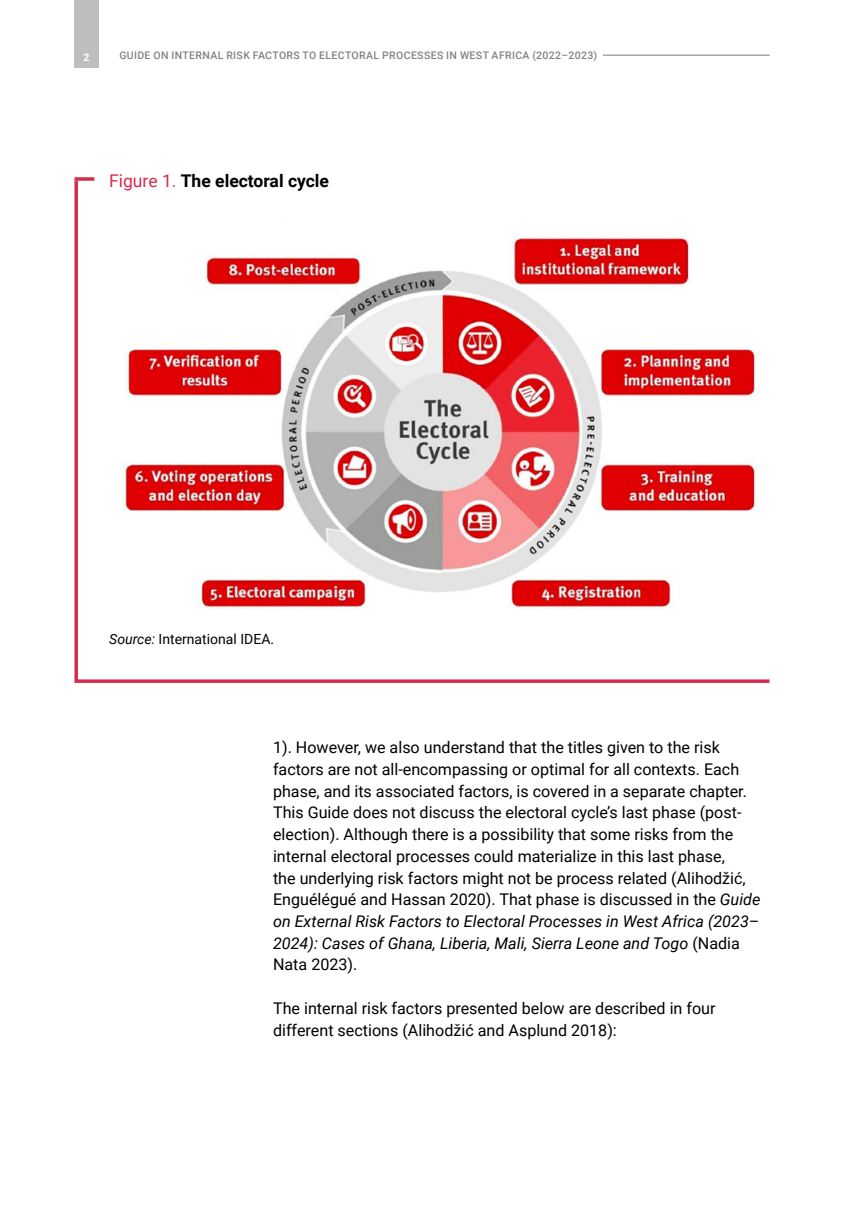
<style>
.page{position:relative;width:844px;height:1211px;background:#fff}
.page>*{position:absolute;margin:0;border:0;box-sizing:border-box;transform-origin:0 0}
.t1{font:700 17.5px "Roboto";color:#000}
.t2{font:16.1px/21.7px "Roboto";color:#000}
.t3{font:14px "Roboto";color:#000}
.t4{font:500 10.5px "Roboto";letter-spacing:.035em;color:#808285}
.t5{font:700 10.5px "Roboto";color:#fff}
.s1{font-weight:400;color:#d42c4e}
.s2{font-style:italic}
</style>
<div class="page">
<svg style="left:74px;top:177px;width:696px;height:506px"></svg>
<svg style="left:74px;top:177px;width:20px;height:4px"></svg>
<hr style="left:113px;top:55px;width:656px;height:1px;background:#808285">
<div style="left:74px;top:0;width:25px;height:68px;background:#bcbec0"></div>
<div style="left:109px;top:50px;width:493px;height:9px;background:#fff"></div>
<p class="t5" style="left:83px;top:49px;width:8px">2</p>
<p class="t4" style="left:119px;top:48px;width:479px">GUIDE ON INTERNAL RISK FACTORS TO ELECTORAL PROCESSES IN WEST AFRICA (2022–2023)</p>
<p class="t1" style="left:109px;top:168px;width:221px"><span class="s1">Figure 1.</span> The electoral cycle</p>
<p class="t3" style="left:109px;top:628px;width:166px"><span class="s2">Source:</span> International IDEA.</p>
<p class="t2" style="left:273px;top:736px;width:489px">1). However, we also understand that the titles given to the risk factors are not all-encompassing or optimal for all contexts. Each phase, and its associated factors, is covered in a separate chapter.<br>This Guide does not discuss the electoral cycle’s last phase (post&shy;election). Although there is a possibility that some risks from the internal electoral processes could materialize in this last phase,<br>the underlying risk factors might not be process related (Alihodžić, Enguélégué and Hassan 2020). That phase is discussed in the <span class="s2">Guide on External Risk Factors to Electoral Processes in West Africa (2023– 2024): Cases of Ghana, Liberia, Mali, Sierra Leone and Togo</span> (Nadia Nata 2023).</p>
<p class="t2" style="left:273px;top:996px;width:444px">The internal risk factors presented below are described in four different sections (Alihodžić and Asplund 2018):</p>
</div>
